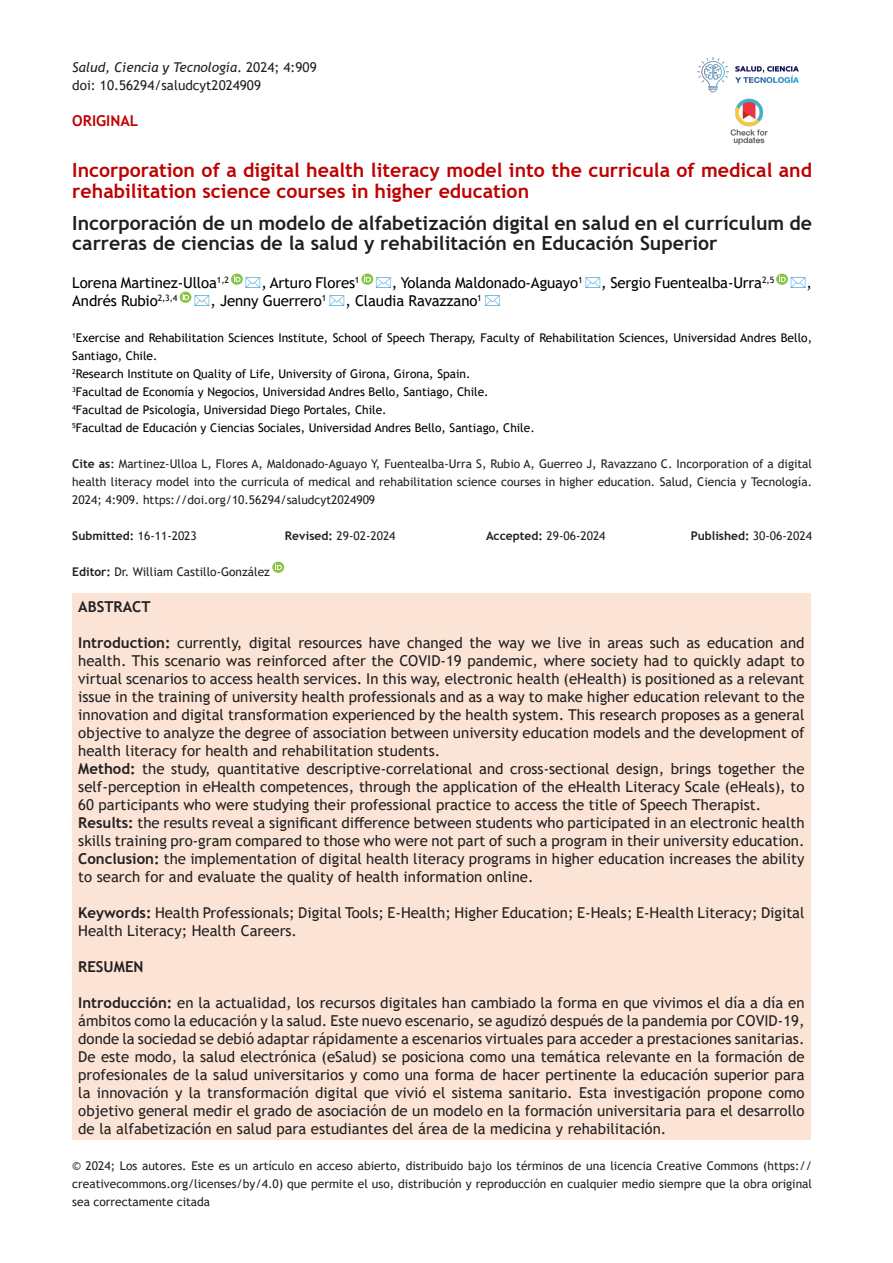
<style>
.page{position:relative;width:893px;height:1263px;background:#fff}
.page>*{position:absolute;margin:0;border:0;box-sizing:border-box;transform-origin:0 0}
.t1{font:700 19.5px/19.5px "Trebuchet MS";color:#231f20}
.t2{font:700 19.5px/21px "Trebuchet MS";color:#be0000}
.t3{font:15px/18px "Trebuchet MS";color:#231f20;text-align:justify}
.t4{font:15px "Trebuchet MS";letter-spacing:-.01em;color:#000}
.t5{font:700 15px "Trebuchet MS";color:#231f20}
.t6{font:700 15px "Trebuchet MS";color:#be0000}
.t7{font:italic 13.5px "Trebuchet MS";color:#231f20}
.t8{font:13.5px "Trebuchet MS";color:#231f20}
.t9{font:12px/18px "Trebuchet MS";color:#231f20;text-align:justify}
.t10{font:12px/18px "Trebuchet MS";color:#000}
.t11{font:700 12px "Trebuchet MS";color:#231f20}
.s1{font-style:normal}
.s2{font-weight:700}
.s3{font-weight:400}
</style>
<div class="page">
<img style="left:697px;top:57px;width:102px;height:36px">
<img style="left:730px;top:98px;width:38px;height:47px">
<div style="left:72px;top:594px;width:739px;height:546px;background:#fbe4d5"></div>
<svg style="left:272px;top:562px;width:12px;height:11px"></svg>
<svg style="left:231px;top:274px;width:12px;height:11px"></svg>
<svg style="left:361px;top:274px;width:13px;height:11px"></svg>
<svg style="left:776px;top:274px;width:12px;height:11px"></svg>
<svg style="left:180px;top:292px;width:12px;height:11px"></svg>
<p class="t7" style="left:72px;top:59px;width:246px">Salud, Ciencia y Tecnología<span class="s1">. 2024; 4:909</span></p>
<p class="t8" style="left:72px;top:77px;width:190px">doi: 10.56294/saludcyt2024909</p>
<p class="t6" style="left:72px;top:111px;width:67px">ORIGINAL</p>
<p class="t2" style="left:72px;top:159px;width:741px">Incorporation of a digital health literacy model into the curricula of medical and rehabilitation science courses in higher education</p>
<p class="t1" style="left:72px;top:214px;width:741px">Incorporación de un modelo de alfabetización digital en salud en el currículum de carreras de ciencias de la salud y rehabilitación en Educación Superior</p>
<p class="t4" style="left:72px;top:273px;width:158px">Lorena Martinez-Ulloa<sup>1,2</sup></p>
<p class="t4" style="left:261px;top:273px;width:100px">, Arturo Flores<sup>1</sup></p>
<p class="t4" style="left:392px;top:273px;width:384px">, Yolanda Maldonado-Aguayo<sup>1</sup> , Sergio Fuentealba-Urra<sup>2,5</sup></p>
<p class="t4" style="left:807px;top:273px;width:7px">,</p>
<p class="t4" style="left:72px;top:291px;width:107px">Andrés Rubio<sup>2,3,4</sup></p>
<p class="t4" style="left:210px;top:291px;width:118px">, Jenny Guerrero<sup>1</sup></p>
<p class="t4" style="left:345px;top:291px;width:138px">, Claudia Ravazzano<sup>1</sup></p>
<p class="t10" style="left:72px;top:329px;width:741px"><sup>1</sup>Exercise and Rehabilitation Sciences Institute, School of Speech Therapy, Faculty of Rehabilitation Sciences, Universidad Andres Bello,<br>Santiago, Chile.</p>
<p class="t10" style="left:72px;top:365px;width:400px"><sup>2</sup>Research Institute on Quality of Life, University of Girona, Girona, Spain.</p>
<p class="t10" style="left:72px;top:383px;width:418px"><sup>3</sup>Facultad de Economía y Negocios, Universidad Andres Bello, Santiago, Chile.</p>
<p class="t10" style="left:72px;top:401px;width:316px"><sup>4</sup>Facultad de Psicología, Universidad Diego Portales, Chile.</p>
<p class="t10" style="left:72px;top:419px;width:464px"><sup>5</sup>Facultad de Educación y Ciencias Sociales, Universidad Andres Bello, Santiago, Chile.</p>
<p class="t9" style="left:72px;top:455px;width:741px"><span class="s2">Cite as</span>: Martinez-Ulloa L, Flores A, Maldonado-Aguayo Y, Fuentealba-Urra S, Rubio A, Guerreo J, Ravazzano C. Incorporation of a digital health literacy model into the curricula of medical and rehabilitation science courses in higher education. Salud, Ciencia y Tecnología.<br>2024; 4:909. https://doi.org/10.56294/saludcyt2024909</p>
<p class="t11" style="left:72px;top:528px;width:126px">Submitted: <span class="s3">16-11-2023</span></p>
<p class="t9" style="left:285px;top:527px;width:112px"><span class="s2">Revised:</span> 29-02-2024</p>
<p class="t9" style="left:486px;top:527px;width:121px"><span class="s2">Accepted:</span> 29-06-2024</p>
<p class="t11" style="left:691px;top:528px;width:123px">Published: <span class="s3">30-06-2024</span></p>
<p class="t9" style="left:72px;top:563px;width:199px"><span class="s2">Editor:</span> Dr. William Castillo-González</p>
<p class="t5" style="left:78px;top:597px;width:74px">ABSTRACT</p>
<p class="t3" style="left:78px;top:634px;width:728px"><span class="s2">Introduction:</span> currently, digital resources have changed the way we live in areas such as education and health. This scenario was reinforced after the COVID-19 pandemic, where society had to quickly adapt to virtual scenarios to access health services. In this way, electronic health (eHealth) is positioned as a relevant issue in the training of university health professionals and as a way to make higher education relevant to the innovation and digital transformation experienced by the health system. This research proposes as a general objective to analyze the degree of association between university education models and the development of health literacy for health and rehabilitation students.</p>
<p class="t3" style="left:78px;top:760px;width:728px"><span class="s2">Method:</span> the study, quantitative descriptive-correlational and cross-sectional design, brings together the self-perception in eHealth competences, through the application of the eHealth Literacy Scale (eHeals), to 60 participants who were studying their professional practice to access the title of Speech Therapist.</p>
<p class="t3" style="left:78px;top:814px;width:728px"><span class="s2">Results:</span> the results reveal a significant difference between students who participated in an electronic health skills training pro-gram compared to those who were not part of such a program in their university education.</p>
<p class="t3" style="left:78px;top:850px;width:728px"><span class="s2">Conclusion:</span> the implementation of digital health literacy programs in higher education increases the ability to search for and evaluate the quality of health information online.</p>
<p class="t3" style="left:78px;top:904px;width:728px"><span class="s2">Keywords:</span> Health Professionals; Digital Tools; E-Health; Higher Education; E-Heals; E-Health Literacy; Digital<br>Health Literacy; Health Careers.</p>
<p class="t5" style="left:78px;top:957px;width:67px">RESUMEN</p>
<p class="t3" style="left:78px;top:994px;width:728px"><span class="s2">Introducción:</span> en la actualidad, los recursos digitales han cambiado la forma en que vivimos el día a día en ámbitos como la educación y la salud. Este nuevo escenario, se agudizó después de la pandemia por COVID-19, donde la sociedad se debió adaptar rápidamente a escenarios virtuales para acceder a prestaciones sanitarias.<br>De este modo, la salud electrónica (eSalud) se posiciona como una temática relevante en la formación de profesionales de la salud universitarios y como una forma de hacer pertinente la educación superior para la innovación y la transformación digital que vivió el sistema sanitario. Esta investigación propone como objetivo general medir el grado de asociación de un modelo en la formación universitaria para el desarrollo de la alfabetización en salud para estudiantes del área de la medicina y rehabilitación.</p>
<p class="t9" style="left:72px;top:1157px;width:741px">© 2024; Los autores. Este es un artículo en acceso abierto, distribuido bajo los términos de una licencia Creative Commons (https:// creativecommons.org/licenses/by/4.0) que permite el uso, distribución y reproducción en cualquier medio siempre que la obra original sea correctamente citada</p>
</div>
